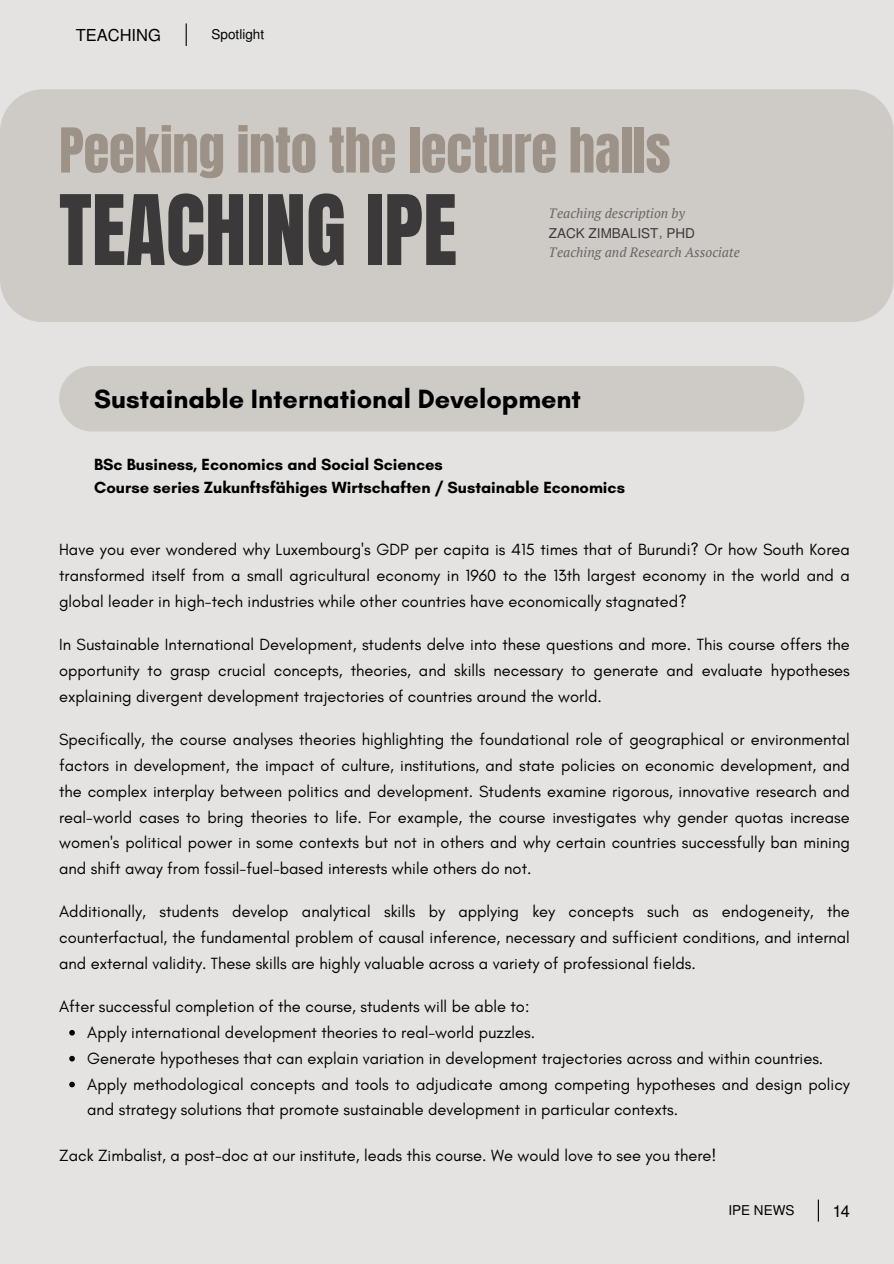
<style>
.page{position:relative;width:894px;height:1264px;background:#fff}
.page>*{position:absolute;margin:0;border:0;box-sizing:border-box;transform-origin:0 0}
.t1{font:82.5px "Anton";color:#3b3939}
.t2{font:52.5px "Anton";letter-spacing:-.005em;color:#9d9287}
.t3{font:700 27px "Glacial Indifference";color:#000}
.t4{font:16.5px/25.8px "Glacial Indifference";color:#000;text-align:justify}
.t5{font:700 16.5px/22.5px "Glacial Indifference";color:#000}
.t6{font:16.5px "Mukti";color:#000}
.t7{font:italic 13.5px "PT Serif";color:#3b3939}
.t8{font:13.5px "Mukti";color:#3b3939}
.t9{font:13.5px "Mukti";color:#000}
</style>
<div class="page">
<div style="left:0;top:0;width:893px;height:1263px;background:#e4e3e2"></div>
<div style="left:0;top:89px;width:893px;height:233px;background:#cecac6"></div>
<div style="left:59px;top:366px;width:745px;height:65px;background:#cecac6;border-radius:33px"></div>
<svg style="left:817px;top:1199px;width:1px;height:22px"></svg>
<hr style="left:185px;top:23px;width:2px;height:23px;background:#000">
<svg style="left:69px;top:1030px;width:6px;height:5px"></svg>
<svg style="left:69px;top:1055px;width:6px;height:6px"></svg>
<svg style="left:69px;top:1081px;width:6px;height:6px"></svg>
<p class="t6" style="left:76px;top:24px;width:87px">TEACHING</p>
<p class="t9" style="left:211px;top:25px;width:54px">Spotlight</p>
<h2 class="t2" style="left:59px;top:124px;width:612px">Peeking into the lecture halls</h2>
<p class="t7" style="left:548px;top:204px;width:137px">Teaching description by</p>
<p class="t8" style="left:548px;top:223px;width:147px">ZACK ZIMBALIST, PHD</p>
<p class="t7" style="left:548px;top:244px;width:192px">Teaching and Research Associate</p>
<h1 class="t1" style="left:59px;top:188px;width:399px">TEACHING IPE</h1>
<h3 class="t3" style="left:94px;top:382px;width:488px">Sustainable International Development</h3>
<p class="t5" style="left:94px;top:453px;width:532px">BSc Business, Economics and Social Sciences<br>Course series Zukunftsfähiges Wirtschaften / Sustainable Economics</p>
<p class="t4" style="left:59px;top:537px;width:792px">Have you ever wondered why Luxembourg's GDP per capita is 415 times that of Burundi? Or how South Korea transformed itself from a small agricultural economy in 1960 to the 13th largest economy in the world and a global leader in high-tech industries while other countries have economically stagnated?</p>
<p class="t4" style="left:59px;top:632px;width:792px">In Sustainable International Development, students delve into these questions and more. This course offers the opportunity to grasp crucial concepts, theories, and skills necessary to generate and evaluate hypotheses explaining divergent development trajectories of countries around the world.</p>
<p class="t4" style="left:59px;top:726px;width:792px">Specifically, the course analyses theories highlighting the foundational role of geographical or environmental factors in development, the impact of culture, institutions, and state policies on economic development, and the complex interplay between politics and development. Students examine rigorous, innovative research and real-world cases to bring theories to life. For example, the course investigates why gender quotas increase women's political power in some contexts but not in others and why certain countries successfully ban mining and shift away from fossil-fuel-based interests while others do not.</p>
<p class="t4" style="left:59px;top:899px;width:792px">Additionally, students develop analytical skills by applying key concepts such as endogeneity, the counterfactual, the fundamental problem of causal inference, necessary and sufficient conditions, and internal and external validity. These skills are highly valuable across a variety of professional fields.</p>
<p class="t4" style="left:87px;top:993px;width:764px;text-align:left;text-indent:-28px">After successful completion of the course, students will be able to:<br>Apply international development theories to real-world puzzles.<br>Generate hypotheses that can explain variation in development trajectories across and within countries.<br>Apply methodological concepts and tools to adjudicate among competing hypotheses and design policy and strategy solutions that promote sustainable development in particular contexts.</p>
<p class="t4" style="left:59px;top:1142px;width:658px">Zack Zimbalist, a post-doc at our institute, leads this course. We would love to see you there!</p>
<p class="t9" style="left:728px;top:1200px;width:68px">IPE NEWS</p>
<p class="t6" style="left:832px;top:1199px;width:18px">14</p>
</div>
